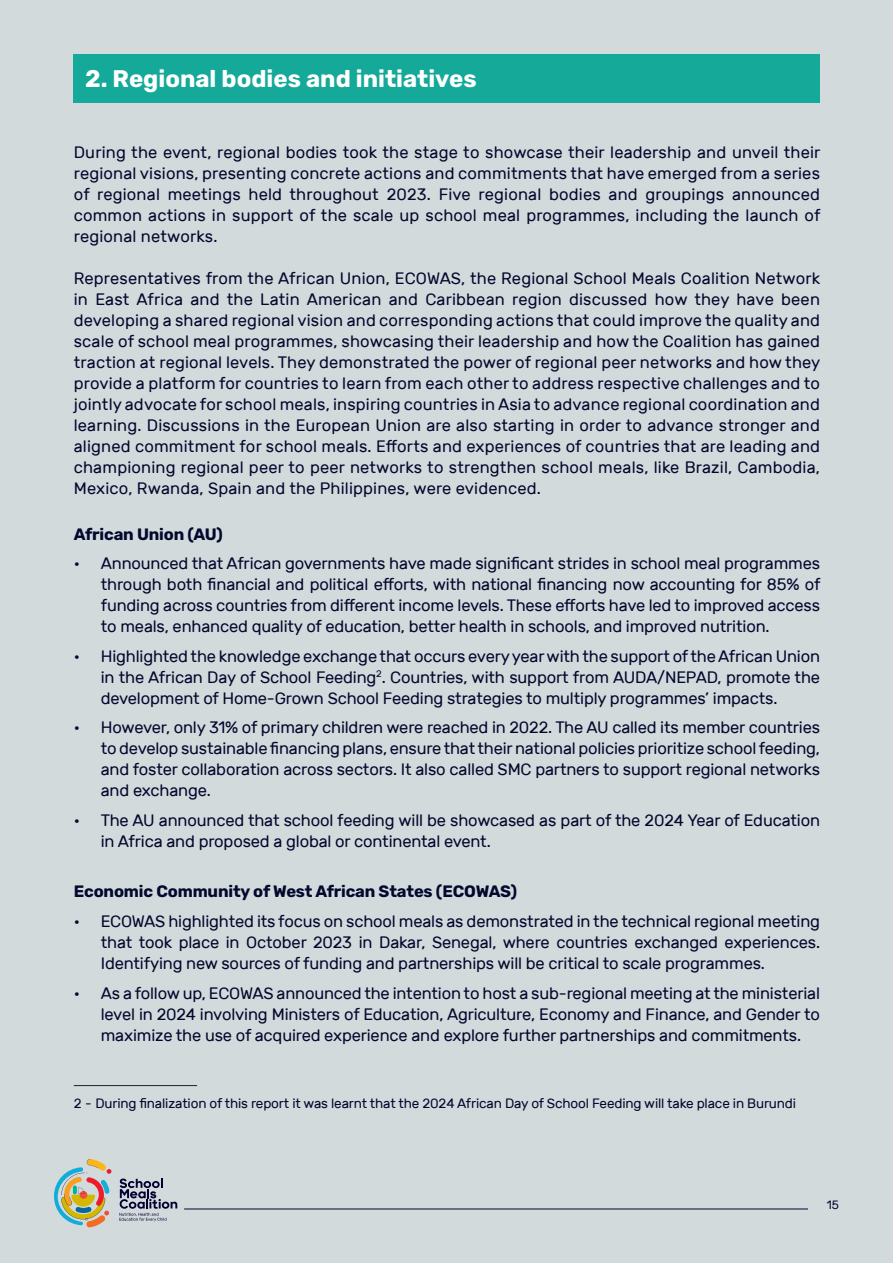
<style>
.page{position:relative;width:893px;height:1263px;background:#d2dadc}
.page>*{position:absolute;margin:0;border:0;box-sizing:border-box;transform-origin:0 0}
.t1{font:700 24px "Rubik";color:#fff}
.t2{font:16.5px/21px "Rubik";letter-spacing:-.01em;color:#03082d;text-align:justify}
.t3{font:700 16.5px "Rubik";letter-spacing:-.01em;color:#03082d}
.t4{font:13.5px "Rubik";letter-spacing:-.01em;color:#03082d}
.t5{font:12px "Rubik";color:#03082d}
</style>
<div class="page">
<svg style="left:119px;top:1178px;width:58px;height:43px"></svg>
<svg style="left:54px;top:1159px;width:57px;height:69px"></svg>
<hr style="left:184px;top:1209px;width:624px;height:1px;background:#09012f">
<div style="left:74px;top:54px;width:746px;height:48px;background:#15a999"></div>
<hr style="left:74px;top:1085px;width:123px;height:1px;background:#231f20">
<h1 class="t1" style="left:85px;top:65px;width:393px">2. Regional bodies and initiatives</h1>
<p class="t2" style="left:74px;top:142px;width:748px">During the event, regional bodies took the stage to showcase their leadership and unveil their regional visions, presenting concrete actions and commitments that have emerged from a series of regional meetings held throughout 2023. Five regional bodies and groupings announced common actions in support of the scale up school meal programmes, including the launch of regional networks.</p>
<p class="t2" style="left:74px;top:268px;width:748px">Representatives from the African Union, ECOWAS, the Regional School Meals Coalition Network in East Africa and the Latin American and Caribbean region discussed how they have been developing a shared regional vision and corresponding actions that could improve the quality and scale of school meal programmes, showcasing their leadership and how the Coalition has gained traction at regional levels. They demonstrated the power of regional peer networks and how they provide a platform for countries to learn from each other to address respective challenges and to jointly advocate for school meals, inspiring countries in Asia to advance regional coordination and learning. Discussions in the European Union are also starting in order to advance stronger and aligned commitment for school meals. Efforts and experiences of countries that are leading and championing regional peer to peer networks to strengthen school meals, like Brazil, Cambodia, Mexico, Rwanda, Spain and the Philippines, were evidenced.</p>
<p class="t3" style="left:74px;top:525px;width:151px">African Union (AU)</p>
<p class="t2" style="left:101px;top:554px;width:721px;text-indent:-27px">• Announced that African governments have made significant strides in school meal programmes through both financial and political efforts, with national financing now accounting for 85% of funding across countries from different income levels. These efforts have led to improved access to meals, enhanced quality of education, better health in schools, and improved nutrition.</p>
<p class="t2" style="left:101px;top:646px;width:721px;text-indent:-27px">• Highlighted the knowledge exchange that occurs every year with the support of the African Union in the African Day of School Feeding<sup>2</sup>. Countries, with support from AUDA/NEPAD, promote the development of Home-Grown School Feeding strategies to multiply programmes’ impacts.</p>
<p class="t2" style="left:101px;top:717px;width:721px;text-indent:-27px">• However, only 31% of primary children were reached in 2022. The AU called its member countries to develop sustainable financing plans, ensure that their national policies prioritize school feeding, and foster collaboration across sectors. It also called SMC partners to support regional networks and exchange.</p>
<p class="t2" style="left:101px;top:810px;width:721px;text-indent:-27px">• The AU announced that school feeding will be showcased as part of the 2024 Year of Education in Africa and proposed a global or continental event.</p>
<p class="t3" style="left:74px;top:882px;width:445px">Economic Community of West African States (ECOWAS)</p>
<p class="t2" style="left:101px;top:911px;width:721px;text-indent:-27px">• ECOWAS highlighted its focus on school meals as demonstrated in the technical regional meeting that took place in October 2023 in Dakar, Senegal, where countries exchanged experiences.<br>Identifying new sources of funding and partnerships will be critical to scale programmes.</p>
<p class="t2" style="left:101px;top:983px;width:721px;text-indent:-27px">• As a follow up, ECOWAS announced the intention to host a sub-regional meeting at the ministerial level in 2024 involving Ministers of Education, Agriculture, Economy and Finance, and Gender to maximize the use of acquired experience and explore further partnerships and commitments.</p>
<p class="t4" style="left:74px;top:1095px;width:724px">2 - During finalization of this report it was learnt that the 2024 African Day of School Feeding will take place in Burundi</p>
<p class="t5" style="left:827px;top:1198px;width:14px">15</p>
</div>
